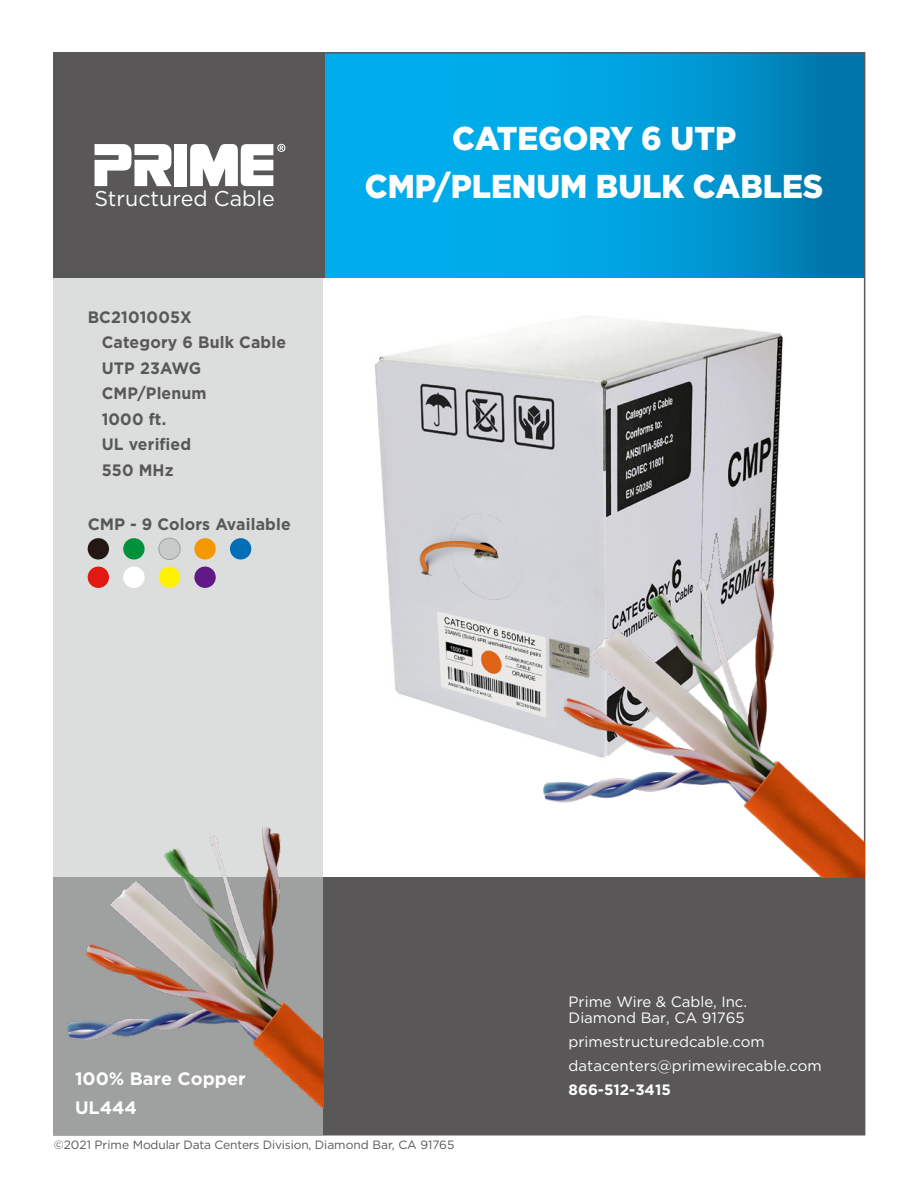
<style>
.page{position:relative;width:919px;height:1187px;background:#fff}
.page>*{position:absolute;margin:0;border:0;box-sizing:border-box;transform-origin:0 0}
.t1{font:900 33px "Gotham";color:#fff;scale:.95 1}
.t2{font:21.45px "Gotham";color:#fff}
.t3{font:700 18px/28.5px "Gotham";color:#fff}
.t4{font:700 16.5px/25.5px "Gotham";letter-spacing:.01em;color:#595757;scale:.96 1}
.t5{font:700 16.5px "Gotham";letter-spacing:.01em;color:#595757}
.t6{font:15px/16.5px "Gotham";color:#fff}
.t7{font:700 15px "Gotham";color:#fff}
.t8{font:12px "Gotham";letter-spacing:-.015em;color:#595757}
</style>
<div class="page">
<svg style="left:324px;top:54px;width:539px;height:224px;background:#009cd8"></svg>
<div style="left:54px;top:53px;width:270px;height:225px;background:#595757"></div>
<div style="left:323px;top:877px;width:541px;height:257px;background:#595757"></div>
<div style="left:54px;top:278px;width:269px;height:599px;background:#dcdddd"></div>
<div style="left:54px;top:877px;width:269px;height:257px;background:#9fa0a0"></div>
<div style="left:88px;top:538px;width:21px;height:21px;background:#231815;border-radius:50%"></div>
<div style="left:123px;top:538px;width:22px;height:21px;background:#00913a;border-radius:50%"></div>
<div style="left:159px;top:538px;width:21px;height:21px;background:#c9caca;border-radius:50%"></div>
<div style="left:158px;top:537px;width:22px;height:23px;border:1px solid #9fa0a0;border-radius:50%"></div>
<div style="left:194px;top:538px;width:22px;height:21px;background:#f39800;border-radius:50%"></div>
<div style="left:88px;top:566px;width:21px;height:22px;background:#e21913;border-radius:50%"></div>
<div style="left:123px;top:566px;width:22px;height:22px;background:#fff;border-radius:50%"></div>
<div style="left:159px;top:566px;width:21px;height:22px;background:#fff100;border-radius:50%"></div>
<div style="left:194px;top:566px;width:22px;height:22px;background:#601986;border-radius:50%"></div>
<div style="left:230px;top:538px;width:21px;height:21px;background:#036eb8;border-radius:50%"></div>
<img style="left:375px;top:316px;width:408px;height:416px">
<img style="left:67px;top:826px;width:256px;height:283px">
<img style="left:518px;top:531px;width:346px;height:346px">
<svg style="left:94px;top:144px;width:77px;height:42px"></svg>
<div style="left:174px;top:144px;width:13px;height:42px;background:#fff"></div>
<svg style="left:190px;top:144px;width:95px;height:42px"></svg>
<h2 class="t2" style="left:94px;top:185px;width:182px">Structured Cable</h2>
<p class="t4" style="left:102px;top:304px;width:194px;text-indent:-14px">BC2101005X<br>Category 6 Bulk Cable<br>UTP 23AWG<br>CMP/Plenum<br>1000 ft.<br>UL verified<br>550 MHz</p>
<p class="t5" style="left:88px;top:513px;width:205px">CMP - 9 Colors Available</p>
<h1 class="t1" style="left:452px;top:116px;width:300px">CATEGORY 6 UTP</h1>
<h1 class="t1" style="left:365px;top:164px;width:484px">CMP/PLENUM BULK CABLES</h1>
<p class="t3" style="left:75px;top:1064px;width:172px">100% Bare Copper<br>UL444</p>
<p class="t6" style="left:568px;top:992px;width:180px">Prime Wire &amp; Cable, Inc.<br>Diamond Bar, CA 91765</p>
<p class="t6" style="left:568px;top:1029px;width:255px;line-height:24px">primestructuredcable.com datacenters@primewirecable.com</p>
<p class="t7" style="left:568px;top:1079px;width:104px">866-512-3415</p>
<p class="t8" style="left:54px;top:1136px;width:402px">©2021 Prime Modular Data Centers Division, Diamond Bar, CA 91765</p>
</div>
